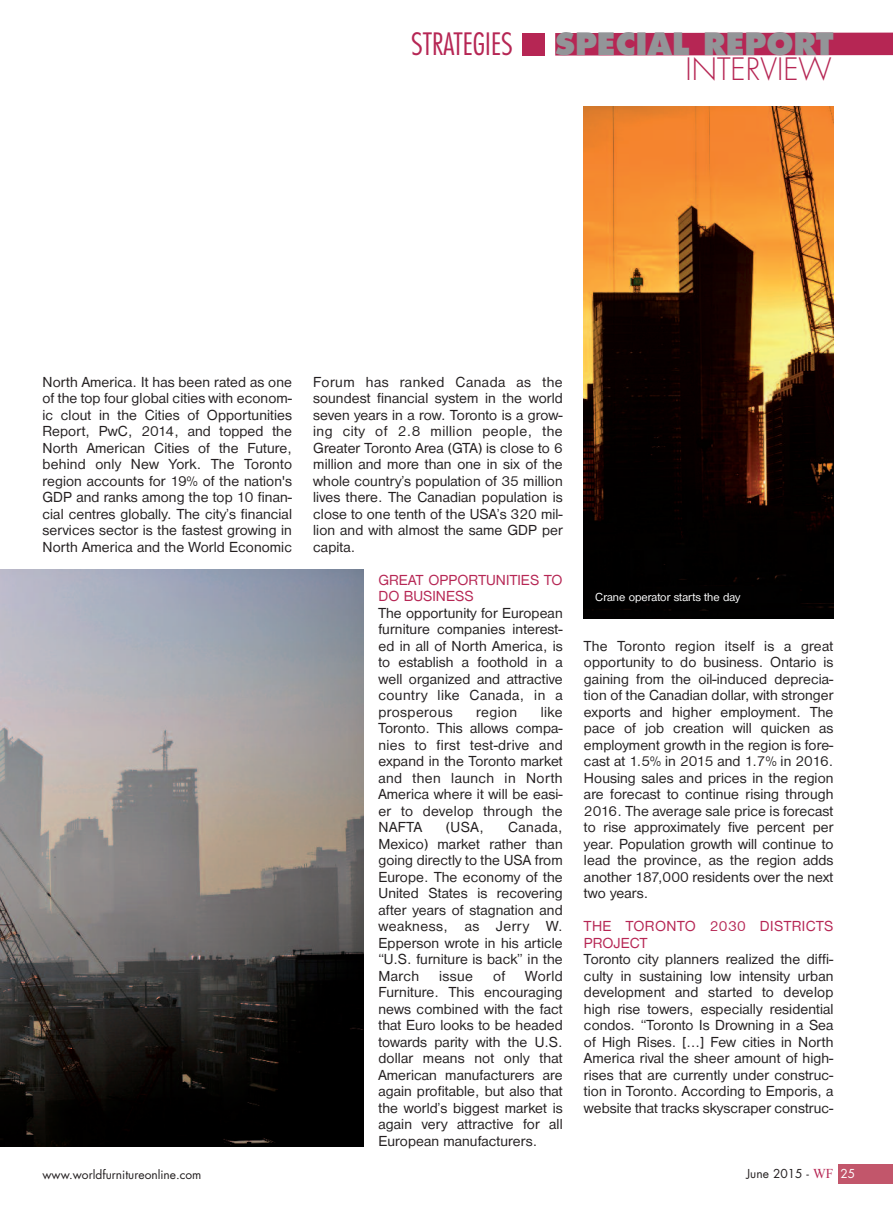
<style>
.page{position:relative;width:893px;height:1212px;background:#fff}
.page>*{position:absolute;margin:0;border:0;box-sizing:border-box;transform-origin:0 0}
.t1{font:800 30px "Futura";color:#939598}
.t2{font:300 condensed 30px "Futura";color:#b62654}
.t3{font:300 30px "Futura";color:#b62654}
.t4{font:15px/16.5px "Nimbus San D";letter-spacing:.005em;color:#231f20;text-align:justify}
.t5{font:15px/16.5px "Nimbus San D";letter-spacing:.005em;color:#b62654}
.t6{font:15px/16.5px "Nimbus San D";letter-spacing:.03em;color:#b62654}
.t7{font:12px "Futura";color:#231f20}
.t8{font:12px "Nimbus San D";color:#fff}
.s1{font-family:"Times New Roman";font-size:13.5px;color:#b62654}
.s2{color:#fff}
</style>
<div class="page">
<div style="left:838px;top:1164px;width:55px;height:19px;background:#c2566b"></div>
<div style="left:555px;top:33px;width:338px;height:23px;background:#b62654"></div>
<div style="left:522px;top:33px;width:23px;height:22px;background:#b62654"></div>
<img style="left:0;top:570px;width:363px;height:576px">
<img style="left:584px;top:106px;width:249px;height:512px">
<h1 class="t2" style="left:411px;top:31px;width:103px">STRATEGIES</h1>
<h1 class="t1" style="left:555px;top:31px;width:280px">SPECIAL REPORT</h1>
<h1 class="t3" style="left:685px;top:55px;width:148px">INTERVIEW</h1>
<p class="t4" style="left:43px;top:374px;width:251px">North America. It has been rated as one of the top four global cities with econom&shy;ic clout in the Cities of Opportunities Report, PwC, 2014, and topped the North American Cities of the Future, behind only New York. The Toronto region accounts for 19% of the nation's GDP and ranks among the top 10 finan&shy;cial centres globally. The city’s financial services sector is the fastest growing in North America and the World Economic</p>
<p class="t4" style="left:313px;top:374px;width:251px">Forum has ranked Canada as the soundest financial system in the world seven years in a row. Toronto is a grow&shy;ing city of 2.8 million people, the Greater Toronto Area (GTA) is close to 6 million and more than one in six of the whole country’s population of 35 million lives there. The Canadian population is close to one tenth of the USA’s 320 mil&shy;lion and with almost the same GDP per capita.</p>
<p class="t5" style="left:378px;top:572px;width:186px">GREAT OPPORTUNITIES TO<br>DO BUSINESS</p>
<p class="t4" style="left:378px;top:605px;width:186px">The opportunity for European furniture companies interest&shy;ed in all of North America, is to establish a foothold in a well organized and attractive country like Canada, in a prosperous</p>
<p class="t4" style="left:378px;top:704px;width:186px;text-indent:162px">like Toronto. This allows compa&shy;nies to first test-drive and expand in the Toronto market and then launch in North America where it will be easi&shy;er to develop through the NAFTA</p>
<p class="t4" style="left:476px;top:704px;width:43px">region</p>
<p class="t4" style="left:378px;top:819px;width:186px;text-indent:130px">Canada, Mexico) market rather than going directly to the USA from Europe. The economy of the United States is recovering after years of stagnation and weakness, as Jerry W.<br>Epperson wrote in his article “U.S. furniture is back” in the March</p>
<p class="t4" style="left:446px;top:819px;width:39px">(USA,</p>
<p class="t4" style="left:439px;top:968px;width:35px">issue</p>
<p class="t4" style="left:493px;top:968px;width:14px">of</p>
<p class="t4" style="left:378px;top:968px;width:186px;text-indent:147px">World Furniture. This encouraging news combined with the fact that Euro looks to be headed towards parity with the U.S. dollar means not only that American manufacturers are again profitable, but also that the world’s biggest market is again very attractive for all European manufacturers.</p>
<p class="t8" style="left:595px;top:590px;width:147px">Crane operator starts the day</p>
<p class="t4" style="left:584px;top:638px;width:251px">The Toronto region itself is a great opportunity to do business. Ontario is gaining from the oil-induced deprecia&shy;tion of the Canadian dollar, with stronger exports and higher employment. The pace of job creation will quicken as employment growth in the region is fore&shy;cast at 1.5% in 2015 and 1.7% in 2016.<br>Housing sales and prices in the region are forecast to continue rising through 2016. The average sale price is forecast to rise approximately five percent per year. Population growth will continue to lead the province, as the region adds another 187,000 residents over the next two years.</p>
<p class="t6" style="left:584px;top:918px;width:251px">THE TORONTO 2030 DISTRICTS<br>PROJECT</p>
<p class="t4" style="left:584px;top:951px;width:251px">Toronto city planners realized the diffi&shy;culty in sustaining low intensity urban development and started to develop high rise towers, especially residential condos. “Toronto Is Drowning in a Sea of High Rises. […] Few cities in North America rival the sheer amount of high&shy;rises that are currently under construc&shy;tion in Toronto. According to Emporis, a website that tracks skyscraper construc-</p>
<p class="t7" style="left:43px;top:1168px;width:161px">www.worldfurnitureonline.com</p>
<p class="t7" style="left:746px;top:1168px;width:110px">June 2015 - <span class="s1">WF</span> <span class="s2">25</span></p>
</div>
